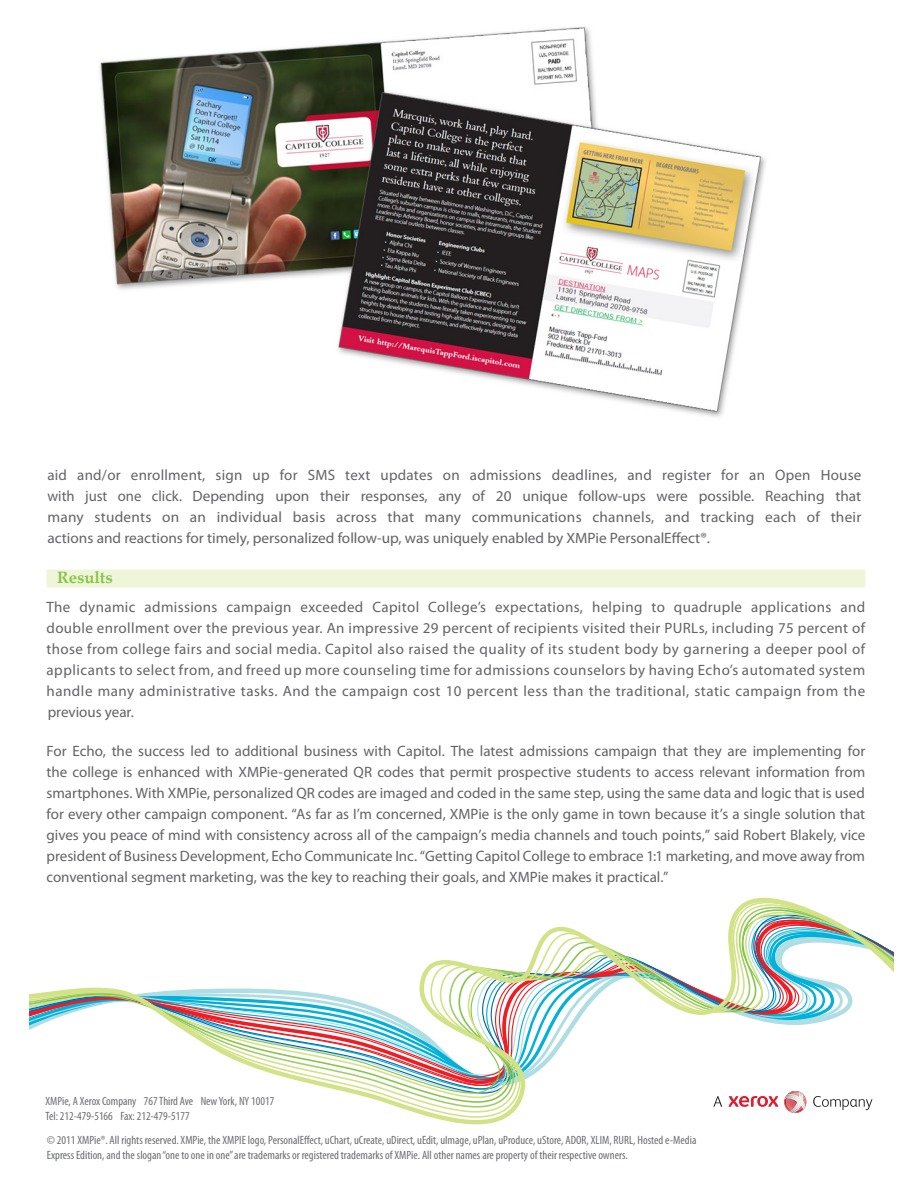
<style>
.page{position:relative;width:918px;height:1188px;background:#fff}
.page>*{position:absolute;margin:0;border:0;box-sizing:border-box;transform-origin:0 0}
.Text_Header{font:700 16.5px "Palatino Linotype";color:#87c546}
.Body_Text{font:15px/21px "Myriad Pro";color:#636366;text-align:justify}
.t1{font:condensed 12px/14.4px "Myriad Pro";color:#6c6d70}
</style>
<div class="page">
<svg style="left:30px;top:898px;width:864px;height:227px"></svg>
<img style="left:100px;top:26px;width:666px;height:391px">
<div style="left:47px;top:570px;width:818px;height:18px;background:#eff5d8"></div>
<p class="Body_Text" style="left:47px;top:464px;width:816px">aid and/or enrollment, sign up for SMS text updates on admissions deadlines, and register for an Open House with just one click. Depending upon their responses, any of 20 unique follow-ups were possible. Reaching that many students on an individual basis across that many communications channels, and tracking each of their actions and reactions for timely, personalized follow-up, was uniquely enabled by XMPie PersonalEffect®.</p>
<p class="Text_Header" style="left:57px;top:566px;width:57px">Results</p>
<p class="Body_Text" style="left:47px;top:596px;width:820px">The dynamic admissions campaign exceeded Capitol College’s expectations, helping to quadruple applications and double enrollment over the previous year. An impressive 29 percent of recipients visited their PURLs, including 75 percent of those from college fairs and social media. Capitol also raised the quality of its student body by garnering a deeper pool of applicants to select from, and freed up more counseling time for admissions counselors by having Echo’s automated system handle many administrative tasks. And the campaign cost 10 percent less than the traditional, static campaign from the</p>
<p class="Body_Text" style="left:48px;top:701px;width:88px">previous year.</p>
<p class="Body_Text" style="left:47px;top:740px;width:820px">For Echo, the success led to additional business with Capitol. The latest admissions campaign that they are implementing for the college is enhanced with XMPie-generated QR codes that permit prospective students to access relevant information from smartphones. With XMPie, personalized QR codes are imaged and coded in the same step, using the same data and logic that is used for every other campaign component. “As far as I’m concerned, XMPie is the only game in town because it’s a single solution that gives you peace of mind with consistency across all of the campaign’s media channels and touch points,” said Robert Blakely, vice president of Business Development, Echo Communicate Inc. “Getting Capitol College to embrace 1:1 marketing, and move away from conventional segment marketing, was the key to reaching their goals, and XMPie makes it practical.”</p>
<p class="t1" style="left:46px;top:1094px;width:230px">XMPie, A Xerox Company 767 Third Ave New York, NY 10017</p>
<p class="t1" style="left:46px;top:1108px;width:146px">Tel: 212-479-5166 Fax: 212-479-5177</p>
<p class="t1" style="left:47px;top:1133px;width:651px">© 2011 XMPie®. All rights reserved. XMPie, the XMPIE logo, PersonalEffect, uChart, uCreate, uDirect, uEdit, uImage, uPlan, uProduce, uStore, ADOR, XLIM, RURL, Hosted e-Media<br>Express Edition, and the slogan “one to one in one” are trademarks or registered trademarks of XMPie. All other names are property of their respective owners.</p>
</div>
